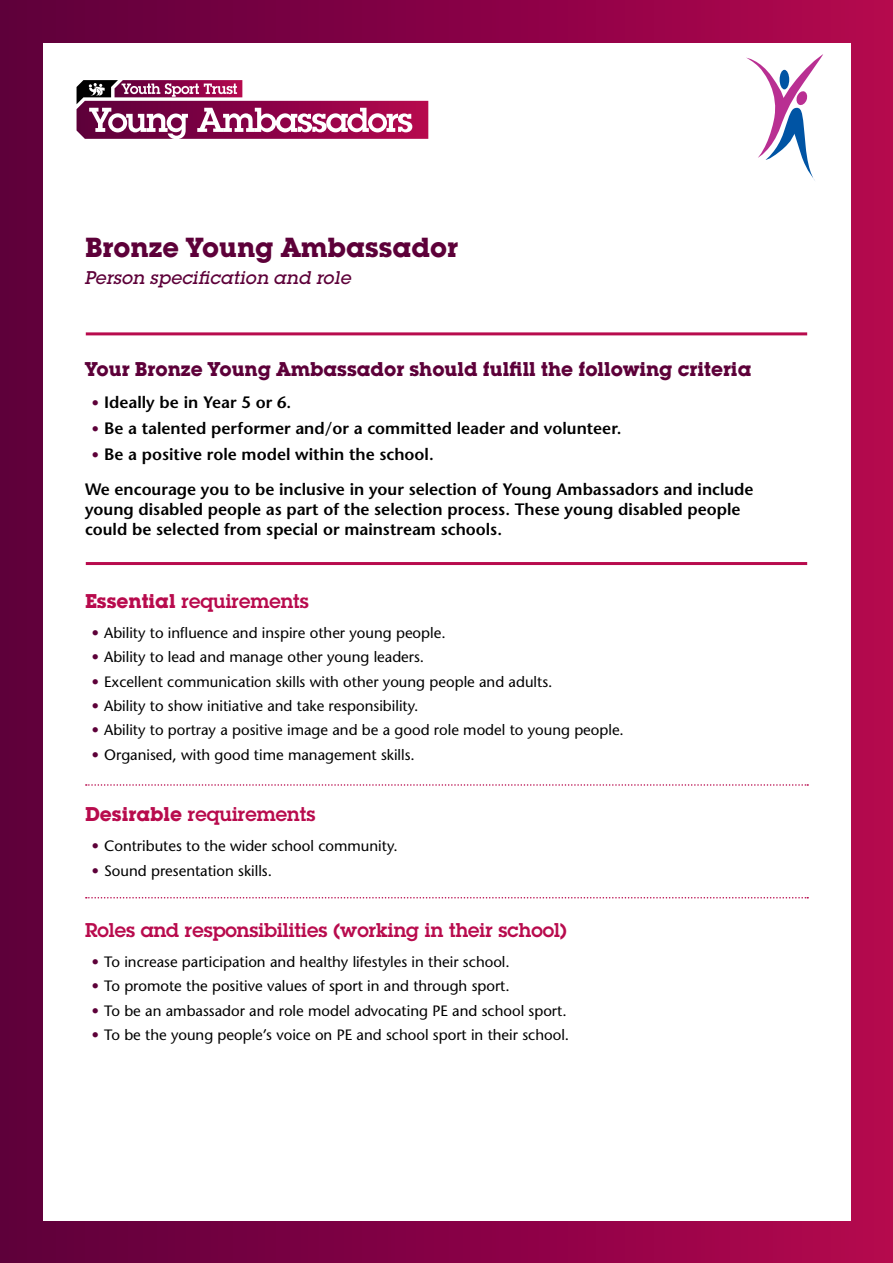
<style>
.page{position:relative;width:893px;height:1263px;background:#fff}
.page>*{position:absolute;margin:0;border:0;box-sizing:border-box;transform-origin:0 0}
.t1{font:700 27px "Lubalin Graph Std";color:#5d0039}
.t2{font:600 19.5px "Lubalin Graph Std";color:#b80b4d}
.t3{font:700 19.5px "Lubalin Graph Std";color:#5d0039}
.t4{font:italic 500 18px "Lubalin Graph Std";color:#5d0039}
.t5{font:600 16.5px/35.2px "Stone Sans Std";color:#000}
.t6{font:500 15px "Stone Sans Std";color:#000}
.s1{font-weight:700;font-size:15px;color:#5d0039}
.s2{font-weight:700}
.s3{font-weight:700;color:#5d0039}
</style>
<div class="page">
<div style="left:0;top:0;width:893px;height:1263px;background:linear-gradient(to right,#5f023f,#b60e54)"></div>
<div style="left:43px;top:43px;width:807px;height:1177px;background:#fff"></div>
<svg style="left:77px;top:80px;width:351px;height:59px"></svg>
<svg style="left:746px;top:54px;width:77px;height:127px"></svg>
<hr style="left:86px;top:332px;width:721px;height:3px;background:#b80b4d">
<hr style="left:86px;top:562px;width:721px;height:3px;background:#b80b4d">
<svg style="left:86px;top:784px;width:722px;height:2px"></svg>
<svg style="left:86px;top:897px;width:722px;height:1px"></svg>
<h1 class="t1" style="left:85px;top:230px;width:375px">Bronze Young Ambassador</h1>
<p class="t4" style="left:85px;top:267px;width:268px">Person specification and role</p>
<h2 class="t3" style="left:85px;top:356px;width:668px">Your Bronze Young Ambassador should fulfill the following criteria</h2>
<p class="t5" style="left:91px;top:384px;width:201px"><span class="s1">•</span> Ideally be in Year 5 or 6.</p>
<p class="t5" style="left:91px;top:411px;width:532px"><span class="s1">•</span> Be a talented performer and/or a committed leader and volunteer.</p>
<p class="t5" style="left:85px;top:437px;width:670px;text-indent:6px"><span class="s1">•</span> Be a positive role model within the school.<br>We encourage you to be inclusive in your selection of Young Ambassadors and include</p>
<p class="t5" style="left:85px;top:500px;width:657px;line-height:19.8px">young disabled people as part of the selection process. These young disabled people could be selected from special or mainstream schools.</p>
<h2 class="t2" style="left:85px;top:588px;width:225px"><span class="s2">Essential</span> requirements</h2>
<p class="t6" style="left:91px;top:624px;width:356px"><span class="s3">•</span> Ability to influence and inspire other young people.</p>
<p class="t6" style="left:91px;top:648px;width:334px"><span class="s3">•</span> Ability to lead and manage other young leaders.</p>
<p class="t6" style="left:91px;top:672px;width:463px"><span class="s3">•</span> Excellent communication skills with other young people and adults.</p>
<p class="t6" style="left:91px;top:697px;width:328px"><span class="s3">•</span> Ability to show initiative and take responsibility.</p>
<p class="t6" style="left:91px;top:721px;width:534px"><span class="s3">•</span> Ability to portray a positive image and be a good role model to young people.</p>
<p class="t6" style="left:91px;top:746px;width:325px"><span class="s3">•</span> Organised, with good time management skills.</p>
<h2 class="t2" style="left:85px;top:801px;width:232px"><span class="s2">Desirable</span> requirements</h2>
<p class="t6" style="left:91px;top:837px;width:308px"><span class="s3">•</span> Contributes to the wider school community.</p>
<p class="t6" style="left:91px;top:861px;width:182px"><span class="s3">•</span> Sound presentation skills.</p>
<h2 class="t2" style="left:85px;top:917px;width:483px">Roles and responsibilities (working in their school)</h2>
<p class="t6" style="left:91px;top:953px;width:420px"><span class="s3">•</span> To increase participation and healthy lifestyles in their school.</p>
<p class="t6" style="left:91px;top:977px;width:420px"><span class="s3">•</span> To promote the positive values of sport in and through sport.</p>
<p class="t6" style="left:91px;top:1001px;width:477px"><span class="s3">•</span> To be an ambassador and role model advocating PE and school sport.</p>
<p class="t6" style="left:91px;top:1026px;width:479px"><span class="s3">•</span> To be the young people’s voice on PE and school sport in their school.</p>
</div>
